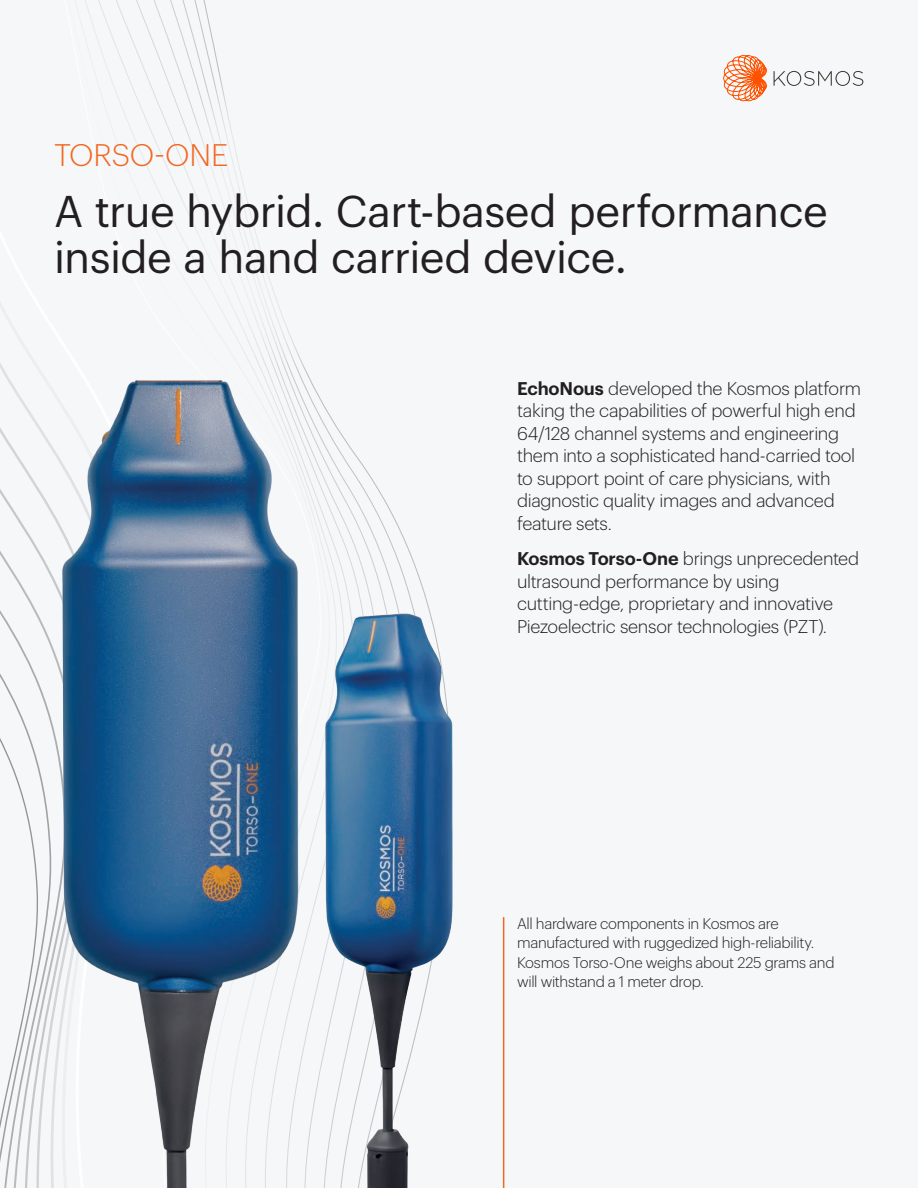
<style>
.page{position:relative;width:918px;height:1188px;background:#f5f7f8}
.page>*{position:absolute;margin:0;border:0;box-sizing:border-box;transform-origin:0 0}
.t1{font:43.5px/46.5px "Graphik";letter-spacing:-.01em;color:#231f20}
.t2{font:300 30.6px "Graphik";letter-spacing:-.01em;color:#f36621}
.t3{font:300 18px/22.5px "Graphik";letter-spacing:-.015em;color:#231f20}
.t4{font:300 15px/19.5px "Graphik";letter-spacing:-.02em;color:#231f20}
.s1{font-weight:600}
</style>
<div class="page">
<svg style="left:154px;top:0;width:351px;height:1188px"></svg>
<svg style="left:0;top:363px;width:14px;height:825px"></svg>
<div style="left:177px;top:27px;width:276px;height:346px;background:#f5f7f8;border-radius:50%"></div>
<img style="left:315px;top:594px;width:178px;height:594px">
<img style="left:14px;top:358px;width:301px;height:830px">
<hr style="left:503px;top:917px;width:1px;height:271px;background:#f36621">
<svg style="left:723px;top:55px;width:44px;height:46px"></svg>
<svg style="left:774px;top:71px;width:89px;height:15px"></svg>
<p class="t2" style="left:54px;top:132px;width:176px">TORSO-ONE</p>
<p class="t1" style="left:54px;top:184px;width:776px">A true hybrid. Cart-based performance inside a hand carried device.</p>
<p class="t3" style="left:517px;top:376px;width:345px"><span class="s1">EchoNous</span> developed the Kosmos platform taking the capabilities of powerful high end 64/128 channel systems and engineering them into a sophisticated hand-carried tool to support point of care physicians, with diagnostic quality images and advanced feature sets.</p>
<p class="t3" style="left:517px;top:546px;width:344px"><span class="s1">Kosmos Torso-One</span> brings unprecedented ultrasound performance by using cutting-edge, proprietary and innovative Piezoelectric sensor technologies (PZT).</p>
<p class="t4" style="left:517px;top:912px;width:319px">All hardware components in Kosmos are manufactured with ruggedized high-reliability.<br>Kosmos Torso-One weighs about 225 grams and will withstand a 1 meter drop.</p>
</div>
